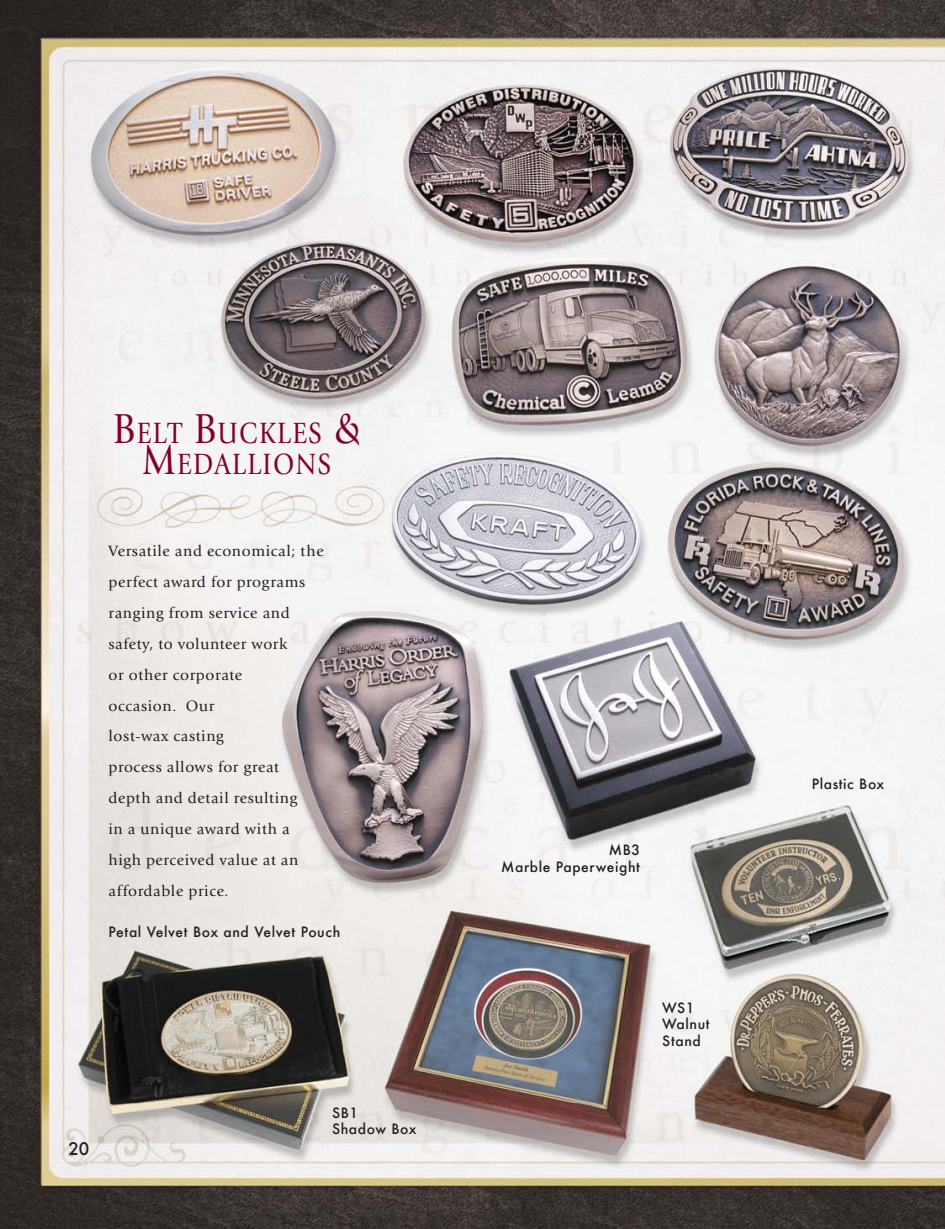
<style>
.page{position:relative;width:945px;height:1229px;background:#fff}
.page>*{position:absolute;margin:0;border:0;box-sizing:border-box;transform-origin:0 0}
.t1{font:30.28px/30.8px "Giovanni ITC";letter-spacing:.055em;color:#820024;text-align:center;scale:.86 1}
.t2{font:500 16.97px "Futura";color:#231f20}
.t3{font:15.4px/30.8px "Giovanni ITC";letter-spacing:.04em;color:#231f20}
.t4{font:500 13.83px/16.6px "Futura";letter-spacing:.04em;color:#231f20}
.s1{font-size:43.23px}
</style>
<div class="page">
<img style="left:0;top:0;width:945px;height:1228px">
<h1 class="t1" style="left:113px;top:421px;width:289px"><span class="s1">B</span>ELT <span class="s1">B</span>UCKLES <span class="s1">&amp;<br>M</span>EDALLIONS</h1>
<p class="t3" style="left:109px;top:537px;width:217px">Versatile and economical; the perfect award for programs ranging from service and safety, to volunteer work<br>or other corporate<br>occasion. Our<br>lost-wax casting<br>process allows for great depth and detail resulting<br>in a unique award with a high perceived value at an affordable price.</p>
<p class="t4" style="left:109px;top:923px;width:233px">Petal Velvet Box and Velvet Pouch</p>
<p class="t2" style="left:68px;top:1137px;width:22px">20</p>
<p class="t4" style="left:332px;top:1104px;width:86px">SB1<br>Shadow Box</p>
<p class="t4" style="left:501px;top:841px;width:140px;text-align:right">MB3<br>Marble Paperweight</p>
<p class="t4" style="left:662px;top:999px;width:49px">WS1<br>Walnut<br>Stand</p>
<p class="t4" style="left:812px;top:775px;width:74px">Plastic Box</p>
</div>
